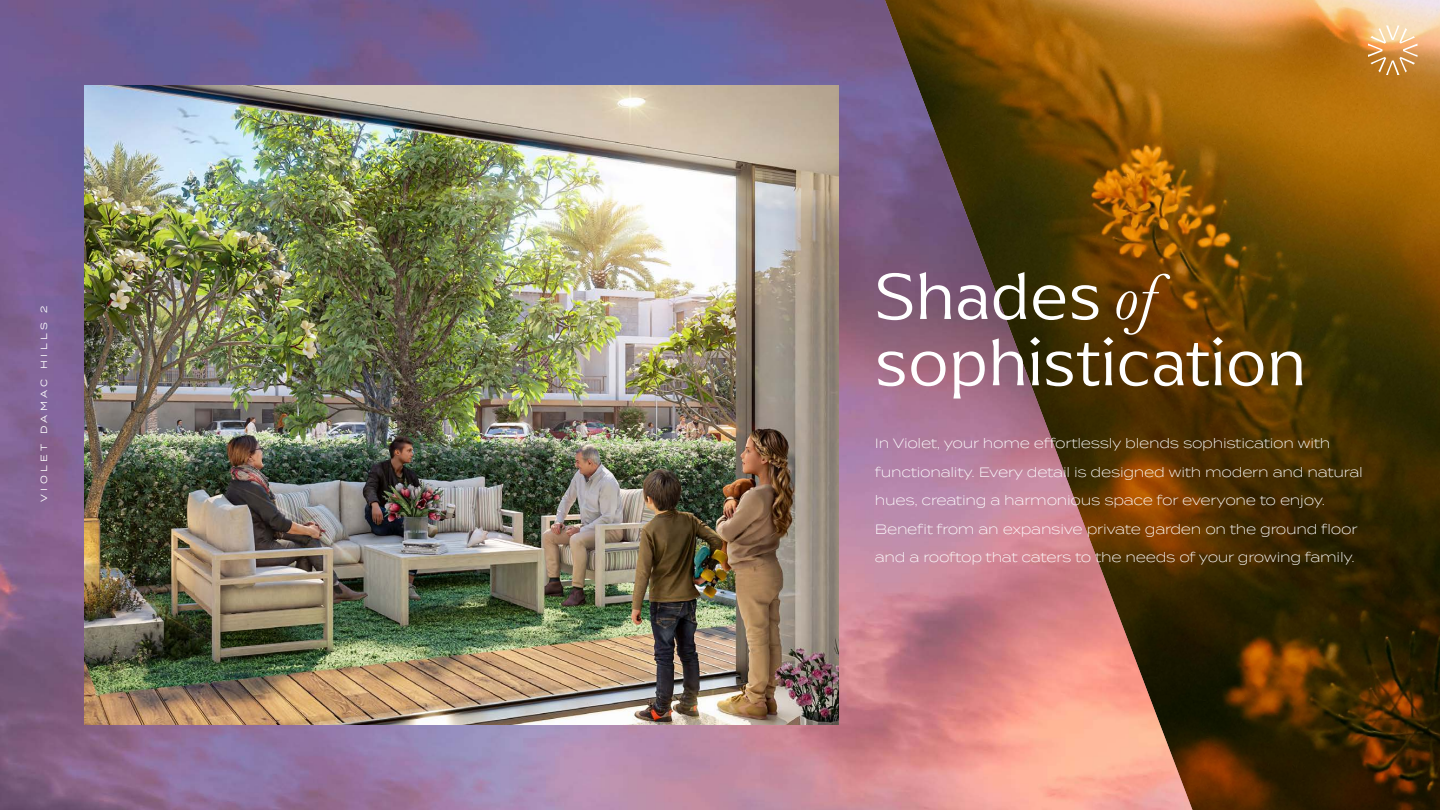
<style>
.page{position:relative;width:1440px;height:810px;background:#fff}
.page>*{position:absolute;margin:0;border:0;box-sizing:border-box;transform-origin:0 0}
.t1{font:300 67.5px/66.3px "Arpona";color:#fff}
.t2{font:300 13.5px/28.5px "Termina";letter-spacing:-.02em;color:#fff}
.t3{font:9px "Termina";letter-spacing:.38em;color:#fff}
.s1{font-family:"Baskerville";font-weight:400;font-style:italic}
</style>
<div class="page">
<img style="left:1192px;top:0;width:248px;height:810px">
<img style="left:0;top:0;width:1192px;height:810px">
<img style="left:84px;top:86px;width:754px;height:638px">
<svg style="left:1368px;top:26px;width:50px;height:49px;background:#e1af73"></svg>
<p class="t3" style="left:37px;top:502px;width:198px;rotate:-90deg">VIOLET DAMAC HILLS 2</p>
<h1 class="t1" style="left:875px;top:263px;width:433px">Shades <span class="s1">of </span>sophistication</h1>
<p class="t2" style="left:875px;top:429px;width:490px">In Violet, your home effortlessly blends sophistication with functionality. Every detail is designed with modern and natural hues, creating a harmonious space for everyone to enjoy.<br>Benefit from an expansive private garden on the ground floor and a rooftop that caters to the needs of your growing family.</p>
</div>
